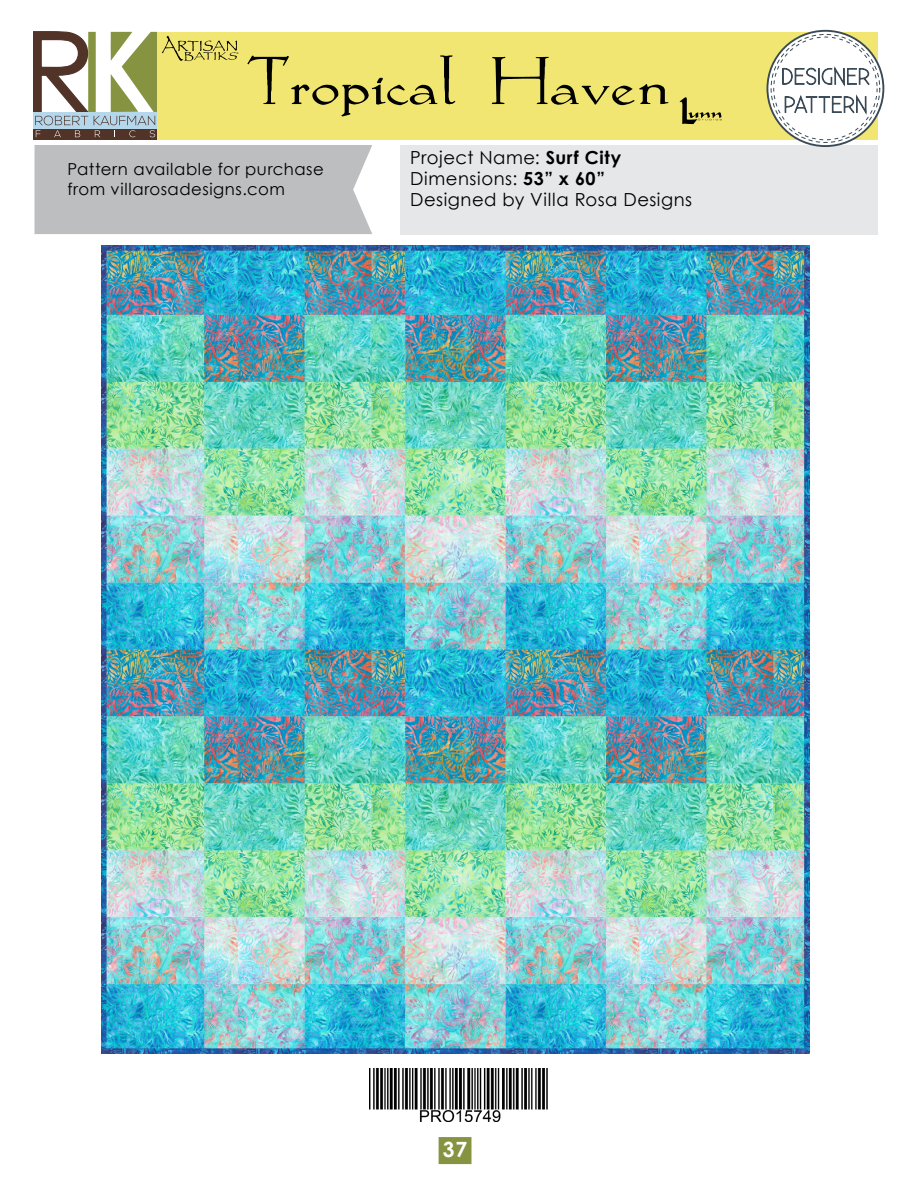
<style>
.page{position:relative;width:918px;height:1188px;background:#fff}
.page>*{position:absolute;margin:0;border:0;box-sizing:border-box;transform-origin:0 0}
.t1{font:700 21px "Century Gothic";color:#fff}
.t2{font:18px/21px "Century Gothic";letter-spacing:.03em;color:#000}
.t3{font:16.5px/19.8px "Century Gothic";letter-spacing:.035em;color:#000}
.s1{font-weight:700}
</style>
<div class="page">
<div style="left:439px;top:1137px;width:32px;height:27px;background:#869441"></div>
<img style="left:369px;top:1068px;width:179px;height:54px">
<img style="left:102px;top:245px;width:708px;height:809px">
<div style="left:35px;top:145px;width:337px;height:89px;background:#bcbec0"></div>
<div style="left:400px;top:145px;width:478px;height:89px;background:#e6e7e8"></div>
<div style="left:153px;top:32px;width:725px;height:107px;background:#f1e671"></div>
<svg style="left:767px;top:31px;width:116px;height:115px"></svg>
<div style="left:767px;top:30px;width:117px;height:117px;border:2px solid #3a4a57;border-radius:50%"></div>
<svg style="left:771px;top:34px;width:109px;height:108px"></svg>
<div style="left:774px;top:37px;width:103px;height:103px;background:#fff;border-radius:50%"></div>
<svg style="left:782px;top:66px;width:88px;height:31px"></svg>
<svg style="left:34px;top:32px;width:421px;height:107px"></svg>
<svg style="left:492px;top:57px;width:177px;height:48px"></svg>
<svg style="left:681px;top:99px;width:189px;height:23px"></svg>
<p class="t3" style="left:67px;top:159px;width:258px">Pattern available for purchase from villarosadesigns.com</p>
<p class="t2" style="left:410px;top:147px;width:284px">Project Name: <span class="s1">Surf City<br></span>Dimensions: <span class="s1">53” x 60”<br></span>Designed by Villa Rosa Designs</p>
<p class="t1" style="left:443px;top:1134px;width:26px">37</p>
</div>
